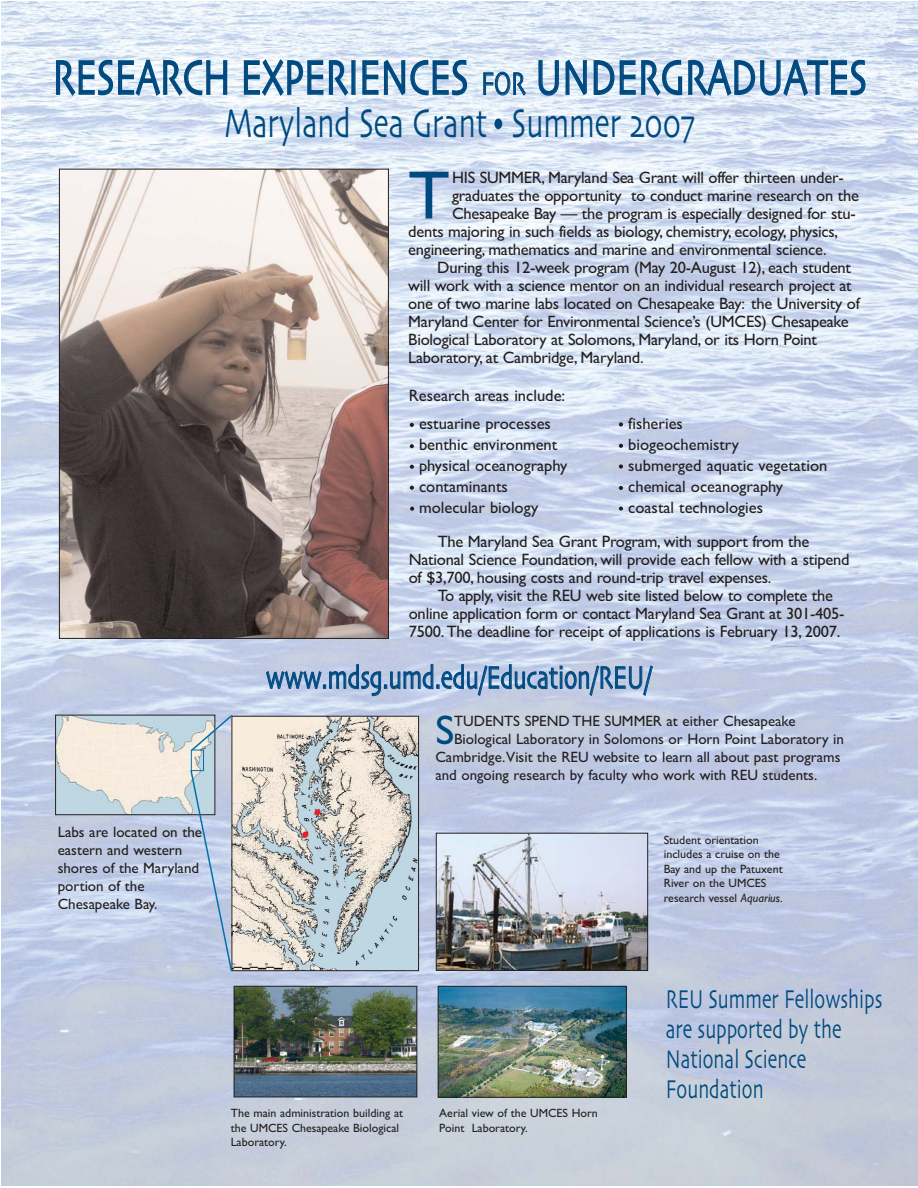
<style>
.page{position:relative;width:918px;height:1188px;background:#fff}
.page>*{position:absolute;margin:0;border:0;box-sizing:border-box;transform-origin:0 0}
.t1{font:68.55px "Gill Sans";color:#004a80}
.t2{font:51px "Skia";color:#004a80;scale:.7 1}
.t3{font:42px "Skia";color:#004a80;scale:.7 1}
.t4{font:41.4px "Gill Sans";color:#004a80}
.t5{font:33px "Skia";color:#004a80;scale:.7 1}
.t6{font:27px/30px "Skia";color:#004a80;scale:.7 1}
.t7{font:16.5px/18px "Gill Sans";letter-spacing:-.015em;color:#231f20}
.t8{font:15px/18px "Gill Sans";color:#231f20}
.t9{font:12px/14.4px "Gill Sans";color:#231f20}
.s1{font-size:33px}
.s2{font-style:italic}
</style>
<div class="page">
<img style="left:2px;top:2px;width:916px;height:1183px">
<img style="left:234px;top:718px;width:183px;height:251px">
<div style="left:232px;top:716px;width:187px;height:255px;border:1px solid #231f20"></div>
<img style="left:236px;top:988px;width:179px;height:107px">
<div style="left:234px;top:986px;width:183px;height:111px;border:1px solid #231f20"></div>
<img style="left:440px;top:988px;width:185px;height:108px">
<div style="left:438px;top:986px;width:189px;height:112px;border:1px solid #231f20"></div>
<img style="left:438px;top:835px;width:208px;height:134px">
<div style="left:436px;top:833px;width:212px;height:138px;border:1px solid #231f20"></div>
<img style="left:57px;top:717px;width:156px;height:96px">
<div style="left:55px;top:715px;width:160px;height:100px;border:1px solid #231f20"></div>
<div style="left:191px;top:750px;width:13px;height:21px;border:1px solid #0072aa"></div>
<svg style="left:189px;top:769px;width:44px;height:204px;background:#b5c5dc"></svg>
<svg style="left:190px;top:713px;width:44px;height:39px;background:#b9c7d1"></svg>
<div style="left:494px;top:119px;width:8px;height:10px;background:#004a80;border-radius:50%"></div>
<svg style="left:410px;top:423px;width:4px;height:4px"></svg>
<svg style="left:410px;top:444px;width:4px;height:4px"></svg>
<svg style="left:410px;top:465px;width:4px;height:4px"></svg>
<svg style="left:410px;top:486px;width:4px;height:4px"></svg>
<svg style="left:410px;top:507px;width:4px;height:4px"></svg>
<svg style="left:619px;top:422px;width:4px;height:5px"></svg>
<svg style="left:619px;top:444px;width:4px;height:4px"></svg>
<svg style="left:619px;top:464px;width:4px;height:5px"></svg>
<svg style="left:619px;top:486px;width:4px;height:4px"></svg>
<svg style="left:619px;top:506px;width:4px;height:5px"></svg>
<svg style="left:315px;top:809px;width:6px;height:6px"></svg>
<svg style="left:302px;top:832px;width:6px;height:5px"></svg>
<img style="left:61px;top:171px;width:326px;height:466px">
<div style="left:59px;top:169px;width:330px;height:470px;border:1px solid #231f20"></div>
<svg style="left:631px;top:116px;width:64px;height:27px"></svg>
<h2 class="t2" style="left:53px;top:58px;width:1165px">RESEARCH EXPERIENCES <span class="s1">FOR</span> UNDERGRADUATES</h2>
<h3 class="t3" style="left:225px;top:107px;width:568px">Maryland Sea Grant Summer</h3>
<h1 class="t1" style="left:408px;top:172px;width:43px">T</h1>
<p class="t7" style="left:452px;top:170px;width:393px">HIS SUMMER, Maryland Sea Grant will offer thirteen under-</p>
<p class="t7" style="left:452px;top:188px;width:409px">graduates the opportunity to conduct marine research on the</p>
<p class="t7" style="left:452px;top:206px;width:405px">Chesapeake Bay — the program is especially designed for stu-</p>
<p class="t7" style="left:408px;top:224px;width:431px">dents majoring in such fields as biology, chemistry, ecology, physics,</p>
<p class="t7" style="left:408px;top:242px;width:420px">engineering, mathematics and marine and environmental science.</p>
<p class="t7" style="left:437px;top:260px;width:415px">During this 12-week program (May 20-August 12), each student</p>
<p class="t7" style="left:408px;top:278px;width:445px">will work with a science mentor on an individual research project at</p>
<p class="t7" style="left:408px;top:296px;width:453px">one of two marine labs located on Chesapeake Bay: the University of</p>
<p class="t7" style="left:408px;top:314px;width:442px">Maryland Center for Environmental Science’s (UMCES) Chesapeake</p>
<p class="t7" style="left:408px;top:332px;width:410px">Biological Laboratory at Solomons, Maryland, or its Horn Point</p>
<p class="t7" style="left:408px;top:350px;width:237px">Laboratory, at Cambridge, Maryland.</p>
<p class="t7" style="left:409px;top:383px;width:158px;line-height:28.5px;text-align:center">Research areas include: estuarine processes</p>
<p class="t7" style="left:628px;top:416px;width:56px">fisheries</p>
<p class="t7" style="left:419px;top:437px;width:140px">benthic environment</p>
<p class="t7" style="left:628px;top:437px;width:112px">biogeochemistry</p>
<p class="t7" style="left:419px;top:458px;width:150px">physical oceanography</p>
<p class="t7" style="left:628px;top:458px;width:201px">submerged aquatic vegetation</p>
<p class="t7" style="left:419px;top:479px;width:90px">contaminants</p>
<p class="t7" style="left:628px;top:479px;width:156px">chemical oceanography</p>
<p class="t7" style="left:419px;top:500px;width:121px">molecular biology</p>
<p class="t7" style="left:628px;top:500px;width:136px">coastal technologies</p>
<p class="t7" style="left:409px;top:535px;width:442px;text-indent:29px">The Maryland Sea Grant Program, with support from the<br>National Science Foundation, will provide each fellow with a stipend of $3,700, housing costs and round-trip travel expenses.</p>
<p class="t7" style="left:409px;top:589px;width:437px;text-indent:29px">To apply, visit the REU web site listed below to complete the online application form or contact Maryland Sea Grant at 301-405-<br>7500. The deadline for receipt of applications is February 13, 2007.</p>
<h3 class="t5" style="left:266px;top:665px;width:553px">www-mdsg-umd-edu/Education/REU/</h3>
<h3 class="t4" style="left:435px;top:716px;width:20px">S</h3>
<p class="t8" style="left:454px;top:714px;width:343px">TUDENTS SPEND THE SUMMER at either Chesapeake</p>
<p class="t8" style="left:454px;top:732px;width:391px">Biological Laboratory in Solomons or Horn Point Laboratory in</p>
<p class="t8" style="left:435px;top:750px;width:407px">Cambridge.Visit the REU website to learn all about past programs</p>
<p class="t8" style="left:435px;top:768px;width:383px">and ongoing research by faculty who work with REU students.</p>
<p class="t8" style="left:58px;top:825px;width:146px">Labs are located on the eastern and western shores of the Maryland portion of the<br>Chesapeake Bay.</p>
<p class="t9" style="left:664px;top:834px;width:121px">Student orientation includes a cruise on the<br>Bay and up the Patuxent<br>River on the UMCES research vessel <span class="s2">Aquarius.</span></p>
<p class="t9" style="left:231px;top:1107px;width:174px">The main administration building at the UMCES Chesapeake Biological<br>Laboratory.</p>
<p class="t9" style="left:439px;top:1107px;width:160px">Aerial view of the UMCES Horn<br>Point Laboratory.</p>
<h3 class="t6" style="left:666px;top:986px;width:311px">REU Summer Fellowships are supported by the<br>National Science<br>Foundation</h3>
</div>
